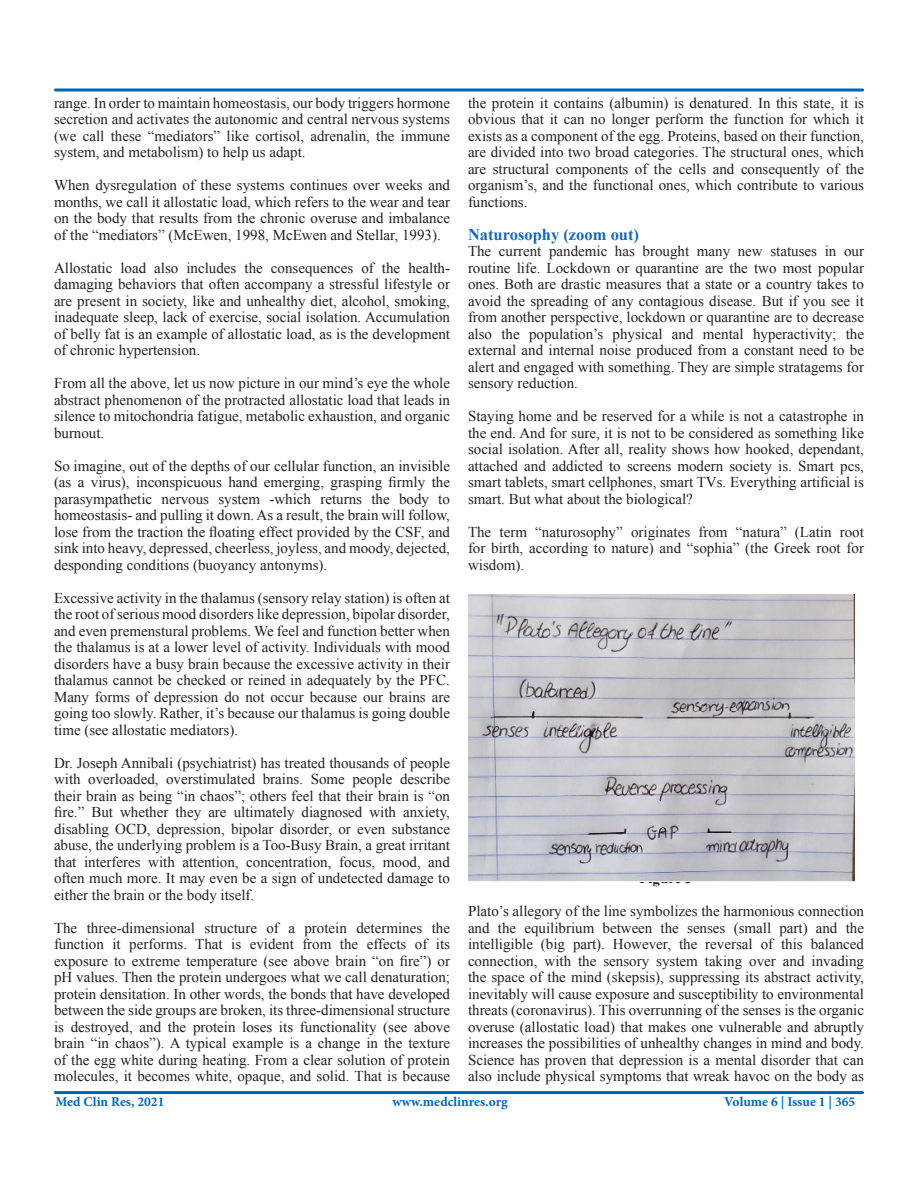
<style>
.page{position:relative;width:918px;height:1188px;background:#fff}
.page>*{position:absolute;margin:0;border:0;box-sizing:border-box;transform-origin:0 0}
.t1{font:700 16.5px "Times New Roman";color:#1867b3}
.t2{font:15px/16.5px "Times New Roman";color:#231f20;text-align:justify}
.t3{font:700 15px "Times New Roman";color:#231f20}
.t4{font:700 13.5px "Minion Pro";color:#0166b3}
</style>
<div class="page">
<div style="left:54px;top:88px;width:810px;height:4px;border:2px solid #0166b3"></div>
<div style="left:54px;top:1091px;width:810px;height:3px;border:2px solid #0166b3"></div>
<img style="left:469px;top:594px;width:385px;height:287px">
<p class="t2" style="left:54px;top:94px;width:398px">range. In order to maintain homeostasis, our body triggers hormone secretion and activates the autonomic and central nervous systems (we call these “mediators” like cortisol, adrenalin, the immune system, and metabolism) to help us adapt.</p>
<p class="t2" style="left:54px;top:177px;width:398px">When dysregulation of these systems continues over weeks and months, we call it allostatic load, which refers to the wear and tear on the body that results from the chronic overuse and imbalance of the “mediators” (McEwen, 1998, McEwen and Stellar, 1993).</p>
<p class="t2" style="left:54px;top:259px;width:398px">Allostatic load also includes the consequences of the health&shy;damaging behaviors that often accompany a stressful lifestyle or are present in society, like and unhealthy diet, alcohol, smoking, inadequate sleep, lack of exercise, social isolation. Accumulation of belly fat is an example of allostatic load, as is the development of chronic hypertension.</p>
<p class="t2" style="left:54px;top:375px;width:398px">From all the above, let us now picture in our mind’s eye the whole abstract phenomenon of the protracted allostatic load that leads in silence to mitochondria fatigue, metabolic exhaustion, and organic burnout.</p>
<p class="t2" style="left:54px;top:457px;width:398px">So imagine, out of the depths of our cellular function, an invisible (as a virus), inconspicuous hand emerging, grasping firmly the parasympathetic nervous system -which returns the body to homeostasis- and pulling it down. As a result, the brain will follow, lose from the traction the floating effect provided by the CSF, and sink into heavy, depressed, cheerless, joyless, and moody, dejected, desponding conditions (buoyancy antonyms).</p>
<p class="t2" style="left:54px;top:589px;width:398px">Excessive activity in the thalamus (sensory relay station) is often at the root of serious mood disorders like depression, bipolar disorder, and even premenstural problems. We feel and function better when the thalamus is at a lower level of activity. Individuals with mood disorders have a busy brain because the excessive activity in their thalamus cannot be checked or reined in adequately by the PFC.<br>Many forms of depression do not occur because our brains are going too slowly. Rather, it’s because our thalamus is going double time (see allostatic mediators).</p>
<p class="t2" style="left:54px;top:754px;width:398px">Dr. Joseph Annibali (psychiatrist) has treated thousands of people with overloaded, overstimulated brains. Some people describe their brain as being “in chaos”; others feel that their brain is “on fire.” But whether they are ultimately diagnosed with anxiety, disabling OCD, depression, bipolar disorder, or even substance abuse, the underlying problem is a Too-Busy Brain, a great irritant that interferes with attention, concentration, focus, mood, and often much more. It may even be a sign of undetected damage to either the brain or the body itself.</p>
<p class="t2" style="left:54px;top:919px;width:398px">The three-dimensional structure of a protein determines the function it performs. That is evident from the effects of its exposure to extreme temperature (see above brain “on fire”) or pH values. Then the protein undergoes what we call denaturation; protein densitation. In other words, the bonds that have developed between the side groups are broken, its three-dimensional structure is destroyed, and the protein loses its functionality (see above brain “in chaos”). A typical example is a change in the texture of the egg white during heating. From a clear solution of protein molecules, it becomes white, opaque, and solid. That is because</p>
<p class="t2" style="left:468px;top:94px;width:398px">the protein it contains (albumin) is denatured. In this state, it is obvious that it can no longer perform the function for which it exists as a component of the egg. Proteins, based on their function, are divided into two broad categories. The structural ones, which are structural components of the cells and consequently of the organism’s, and the functional ones, which contribute to various functions.</p>
<p class="t1" style="left:468px;top:223px;width:173px">Naturosophy (zoom out)</p>
<p class="t2" style="left:468px;top:243px;width:398px">The current pandemic has brought many new statuses in our routine life. Lockdown or quarantine are the two most popular ones. Both are drastic measures that a state or a country takes to avoid the spreading of any contagious disease. But if you see it from another perspective, lockdown or quarantine are to decrease also the population’s physical and mental hyperactivity; the external and internal noise produced from a constant need to be alert and engaged with something. They are simple stratagems for sensory reduction.</p>
<p class="t2" style="left:468px;top:408px;width:398px">Staying home and be reserved for a while is not a catastrophe in the end. And for sure, it is not to be considered as something like social isolation. After all, reality shows how hooked, dependant, attached and addicted to screens modern society is. Smart pcs, smart tablets, smart cellphones, smart TVs. Everything artificial is smart. But what about the biological?</p>
<p class="t2" style="left:468px;top:523px;width:398px">The term “naturosophy” originates from “natura” (Latin root for birth, according to nature) and “sophia” (the Greek root for wisdom).</p>
<p class="t3" style="left:639px;top:868px;width:55px">Figure 3</p>
<p class="t2" style="left:468px;top:903px;width:398px">Plato’s allegory of the line symbolizes the harmonious connection and the equilibrium between the senses (small part) and the intelligible (big part). However, the reversal of this balanced connection, with the sensory system taking over and invading the space of the mind (skepsis), suppressing its abstract activity, inevitably will cause exposure and susceptibility to environmental threats (coronavirus). This overrunning of the senses is the organic overuse (allostatic load) that makes one vulnerable and abruptly increases the possibilities of unhealthy changes in mind and body.<br>Science has proven that depression is a mental disorder that can also include physical symptoms that wreak havoc on the body as</p>
<p class="t4" style="left:56px;top:1092px;width:110px">Med Clin Res, 2021</p>
<p class="t4" style="left:393px;top:1092px;width:117px">www.medclinres.org</p>
<p class="t4" style="left:724px;top:1092px;width:133px">Volume 6 | Issue 1 | 365</p>
</div>
